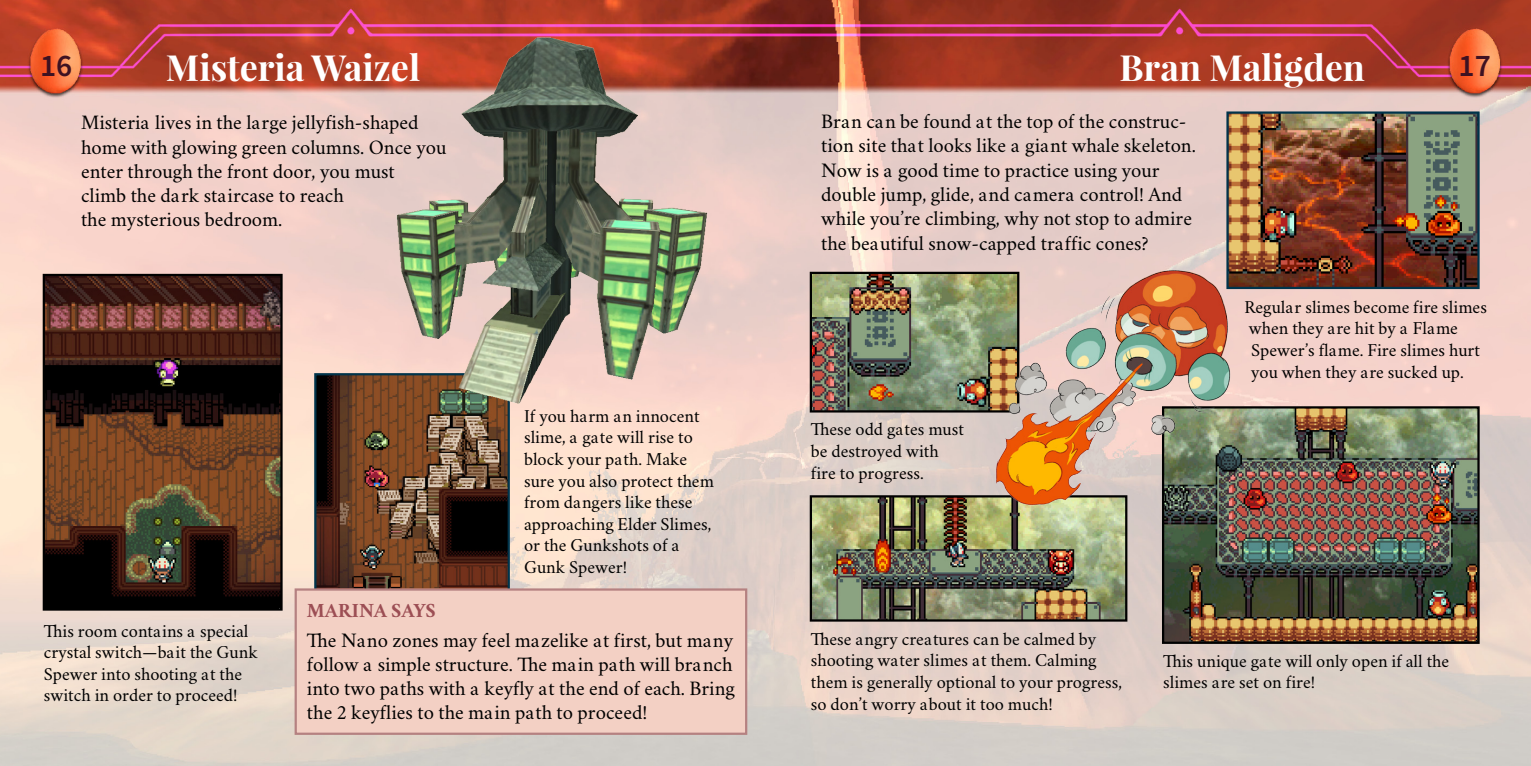
<style>
.page{position:relative;width:1531px;height:766px;background:#fff}
.page>*{position:absolute;margin:0;border:0;box-sizing:border-box;transform-origin:0 0}
.t1{font:700 36px "Playfair Display";color:#fff}
.t2{font:600 31.5px "Source Sans Pro";color:#3e1222}
.t3{font:20.25px/24.3px "Crimson";color:#000}
.t4{font:700 20.25px "Crimson";letter-spacing:-.01em;color:#9c4e54}
.t5{font:18px/21.6px "Crimson";color:#000}
</style>
<div class="page">
<img style="left:0;top:0;width:1531px;height:765px">
<img style="left:46px;top:277px;width:234px;height:330px">
<div style="left:43px;top:274px;width:240px;height:336px;border:2px solid #000"></div>
<img style="left:317px;top:376px;width:190px;height:212px">
<div style="left:314px;top:373px;width:196px;height:240px;border:2px solid #00344b"></div>
<img style="left:392px;top:33px;width:320px;height:375px">
<div style="left:296px;top:589px;width:450px;height:144px;background:#f3d0c4"></div>
<div style="left:295px;top:588px;width:452px;height:146px;border:2px solid #b58181"></div>
<img style="left:1229px;top:114px;width:247px;height:172px">
<div style="left:1226px;top:111px;width:253px;height:178px;border:2px solid #00344b"></div>
<img style="left:813px;top:275px;width:181px;height:134px">
<div style="left:810px;top:272px;width:209px;height:140px;border:2px solid #000"></div>
<img style="left:1165px;top:409px;width:311px;height:231px">
<div style="left:1162px;top:406px;width:317px;height:237px;border:2px solid #000"></div>
<img style="left:813px;top:498px;width:311px;height:120px">
<div style="left:810px;top:495px;width:317px;height:126px;border:2px solid #000"></div>
<img style="left:994px;top:267px;width:239px;height:240px">
<h2 class="t2" style="left:40px;top:45px;width:34px">16</h2>
<h1 class="t1" style="left:166px;top:45px;width:256px">Misteria Waizel</h1>
<h1 class="t1" style="left:1119px;top:45px;width:247px">Bran Maligden</h1>
<h2 class="t2" style="left:1458px;top:45px;width:34px">17</h2>
<p class="t3" style="left:81px;top:109px;width:367px">Misteria lives in the large jellyfish-shaped home with glowing green columns. Once you enter through the front door, you must<br>climb the dark staircase to reach<br>the mysterious bedroom.</p>
<p class="t3" style="left:821px;top:108px;width:376px">Bran can be found at the top of the construc&shy;tion site that looks like a giant whale skeleton.<br>Now is a good time to practice using your double jump, glide, and camera control! And while you’re climbing, why not stop to admire the beautiful snow-capped traffic cones?</p>
<p class="t5" style="left:44px;top:618px;width:215px">This room contains a special crystal switch—bait the Gunk<br>Spewer into shooting at the switch in order to proceed!</p>
<p class="t5" style="left:524px;top:403px;width:191px">If you harm an innocent slime, a gate will rise to block your path. Make sure you also protect them from dangers like these approaching Elder Slimes, or the Gunkshots of a<br>Gunk Spewer!</p>
<p class="t4" style="left:307px;top:595px;width:130px">MARINA SAYS</p>
<p class="t3" style="left:307px;top:626px;width:429px;text-align:justify">The Nano zones may feel mazelike at first, but many follow a simple structure. The main path will branch into two paths with a keyfly at the end of each. Bring the 2 keyflies to the main path to proceed!</p>
<p class="t5" style="left:811px;top:417px;width:155px">These odd gates must be destroyed with fire to progress.</p>
<p class="t5" style="left:1244px;top:295px;width:244px">Regular slimes become fire slimes when they are hit by a Flame<br>Spewer’s flame. Fire slimes hurt you when they are sucked up.</p>
<p class="t5" style="left:811px;top:626px;width:313px">These angry creatures can be calmed by shooting water slimes at them. Calming them is generally optional to your progress, so don’t worry about it too much!</p>
<p class="t5" style="left:1163px;top:648px;width:288px">This unique gate will only open if all the slimes are set on fire!</p>
</div>
